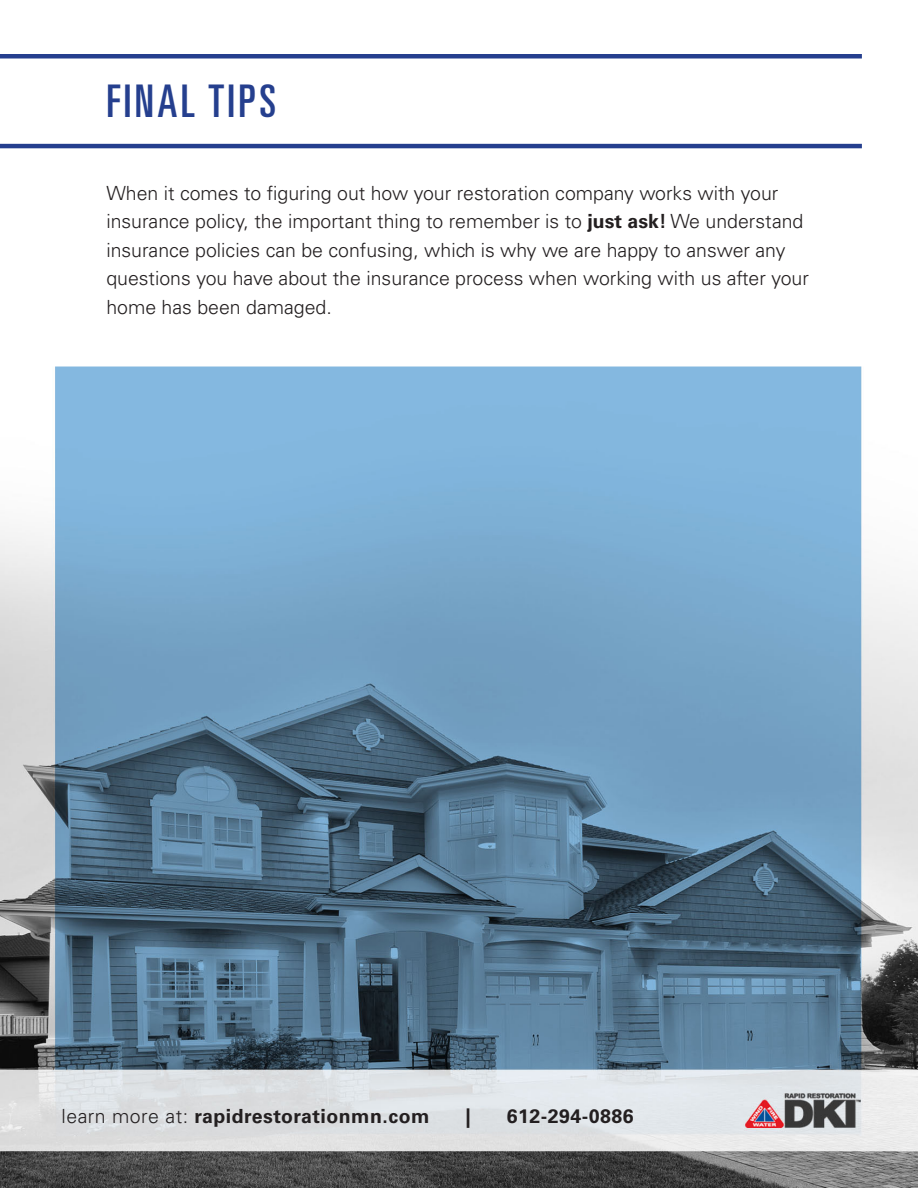
<style>
.page{position:relative;width:918px;height:1188px;background:#fff}
.page>*{position:absolute;margin:0;border:0;box-sizing:border-box;transform-origin:0 0}
.t1{font:ultra-condensed 45px "Univers LT Std";letter-spacing:.075em;color:#253f8e}
.t2{font:300 19.5px/28.5px "Univers LT Std";color:#231f20}
.t3{font:700 19.5px "Univers LT Std";letter-spacing:.025em;color:#231f20}
.s1{font-weight:700}
.s2{font-weight:300}
</style>
<div class="page">
<img style="left:0;top:58px;width:918px;height:1130px">
<hr style="left:0;top:144px;width:862px;height:4px;background:#253f8e">
<hr style="left:0;top:54px;width:862px;height:4px;background:#253f8e">
<p class="t1" style="left:106px;top:75px;width:171px">FINAL TIPS</p>
<p class="t2" style="left:106px;top:179px;width:704px">When it comes to figuring out how your restoration company works with your insurance policy, the important thing to remember is to <span class="s1">just ask!</span> We understand insurance policies can be confusing, which is why we are happy to answer any questions you have about the insurance process when working with us after your home has been damaged.</p>
<p class="t3" style="left:62px;top:1104px;width:369px"><span class="s2">learn more at:</span> rapidrestorationmn.com</p>
<p class="t3" style="left:465px;top:1104px;width:7px">|</p>
<p class="t3" style="left:507px;top:1104px;width:128px">612-294-0886</p>
</div>
